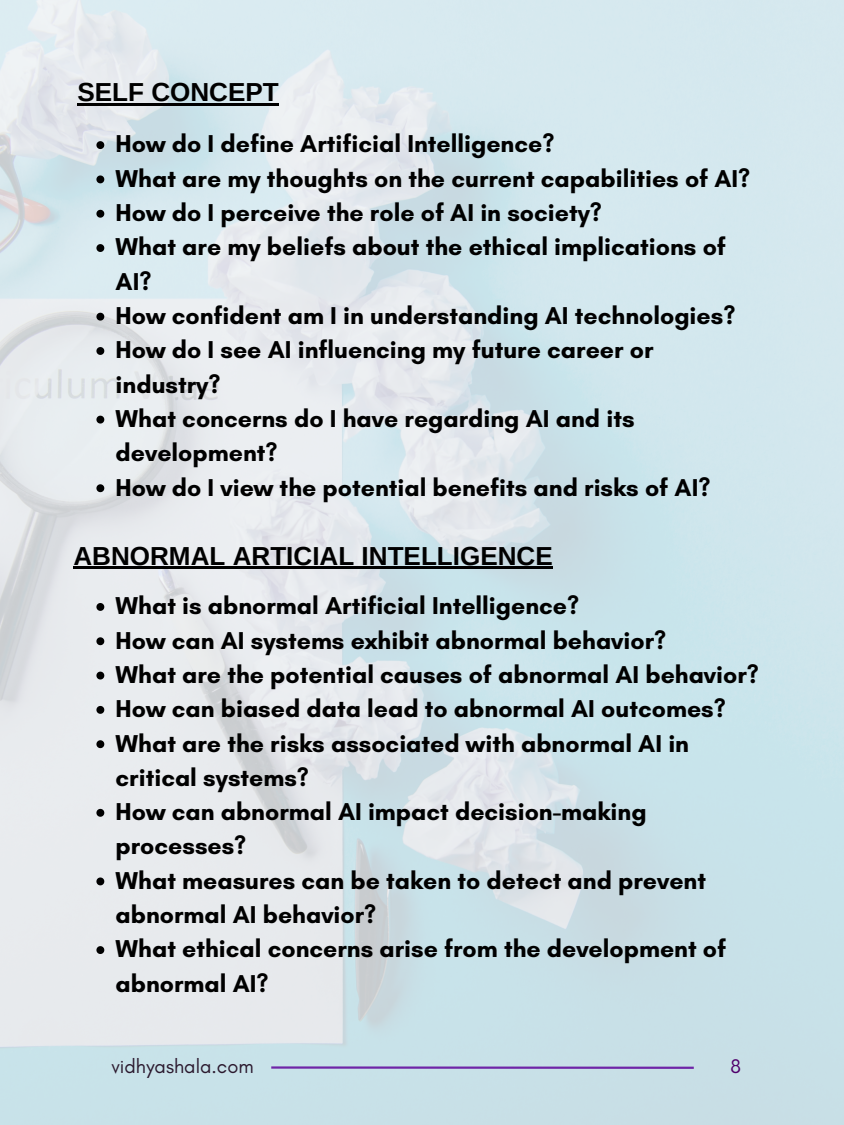
<style>
.page{position:relative;width:844px;height:1125px;background:#fff}
.page>*{position:absolute;margin:0;border:0;box-sizing:border-box;transform-origin:0 0}
.t1{font:700 26.1px "Arimo";color:#000}
.t2{font:700 24.83px/34.3px "Glacial Indifference";color:#000}
.t3{font:20.02px "Glacial Indifference";color:#2b192e}
.t4{font:20.02px "Glacial Indifference";color:#50006c}
</style>
<div class="page">
<img style="left:0;top:0;width:844px;height:1125px">
<hr style="left:77px;top:103px;width:202px;height:2px;background:#000">
<hr style="left:73px;top:566px;width:480px;height:3px;background:#000">
<svg style="left:96px;top:603px;width:8px;height:8px"></svg>
<svg style="left:96px;top:637px;width:8px;height:8px"></svg>
<svg style="left:96px;top:672px;width:8px;height:8px"></svg>
<svg style="left:96px;top:706px;width:8px;height:8px"></svg>
<svg style="left:96px;top:740px;width:8px;height:8px"></svg>
<svg style="left:96px;top:809px;width:8px;height:8px"></svg>
<svg style="left:96px;top:878px;width:8px;height:7px"></svg>
<svg style="left:96px;top:946px;width:8px;height:8px"></svg>
<svg style="left:271px;top:1066px;width:423px;height:3px"></svg>
<svg style="left:96px;top:141px;width:8px;height:8px"></svg>
<svg style="left:96px;top:175px;width:8px;height:8px"></svg>
<svg style="left:96px;top:210px;width:8px;height:8px"></svg>
<svg style="left:96px;top:244px;width:8px;height:8px"></svg>
<svg style="left:96px;top:313px;width:8px;height:8px"></svg>
<svg style="left:96px;top:347px;width:8px;height:8px"></svg>
<svg style="left:96px;top:416px;width:8px;height:8px"></svg>
<svg style="left:96px;top:484px;width:8px;height:8px"></svg>
<p class="t1" style="left:77px;top:78px;width:203px">SELF CONCEPT</p>
<p class="t2" style="left:116px;top:127px;width:440px">How do I define Artificial Intelligence?</p>
<p class="t2" style="left:116px;top:161px;width:636px">What are my thoughts on the current capabilities of AI?</p>
<p class="t2" style="left:116px;top:195px;width:488px">How do I perceive the role of AI in society?</p>
<p class="t2" style="left:116px;top:229px;width:612px">What are my beliefs about the ethical implications of<br>AI?</p>
<p class="t2" style="left:116px;top:298px;width:621px">How confident am I in understanding AI technologies?</p>
<p class="t2" style="left:116px;top:332px;width:539px">How do I see AI influencing my future career or industry?</p>
<p class="t2" style="left:116px;top:401px;width:520px">What concerns do I have regarding AI and its development?</p>
<p class="t2" style="left:116px;top:470px;width:596px">How do I view the potential benefits and risks of AI?</p>
<h1 class="t1" style="left:73px;top:541px;width:481px">ABNORMAL ARTICIAL INTELLIGENCE</h1>
<p class="t2" style="left:116px;top:588px;width:465px">What is abnormal Artificial Intelligence?</p>
<p class="t2" style="left:116px;top:623px;width:552px">How can AI systems exhibit abnormal behavior?</p>
<p class="t2" style="left:116px;top:657px;width:645px">What are the potential causes of abnormal AI behavior?</p>
<p class="t2" style="left:116px;top:691px;width:612px">How can biased data lead to abnormal AI outcomes?</p>
<p class="t2" style="left:116px;top:726px;width:575px">What are the risks associated with abnormal AI in critical systems?</p>
<p class="t2" style="left:116px;top:794px;width:532px">How can abnormal AI impact decision-making processes?</p>
<p class="t2" style="left:116px;top:863px;width:592px">What measures can be taken to detect and prevent abnormal AI behavior?</p>
<p class="t2" style="left:116px;top:932px;width:612px">What ethical concerns arise from the development of abnormal AI?</p>
<h1 class="t3" style="left:111px;top:1054px;width:144px">vidhyashala.com</h1>
<p class="t4" style="left:730px;top:1054px;width:12px">8</p>
</div>
